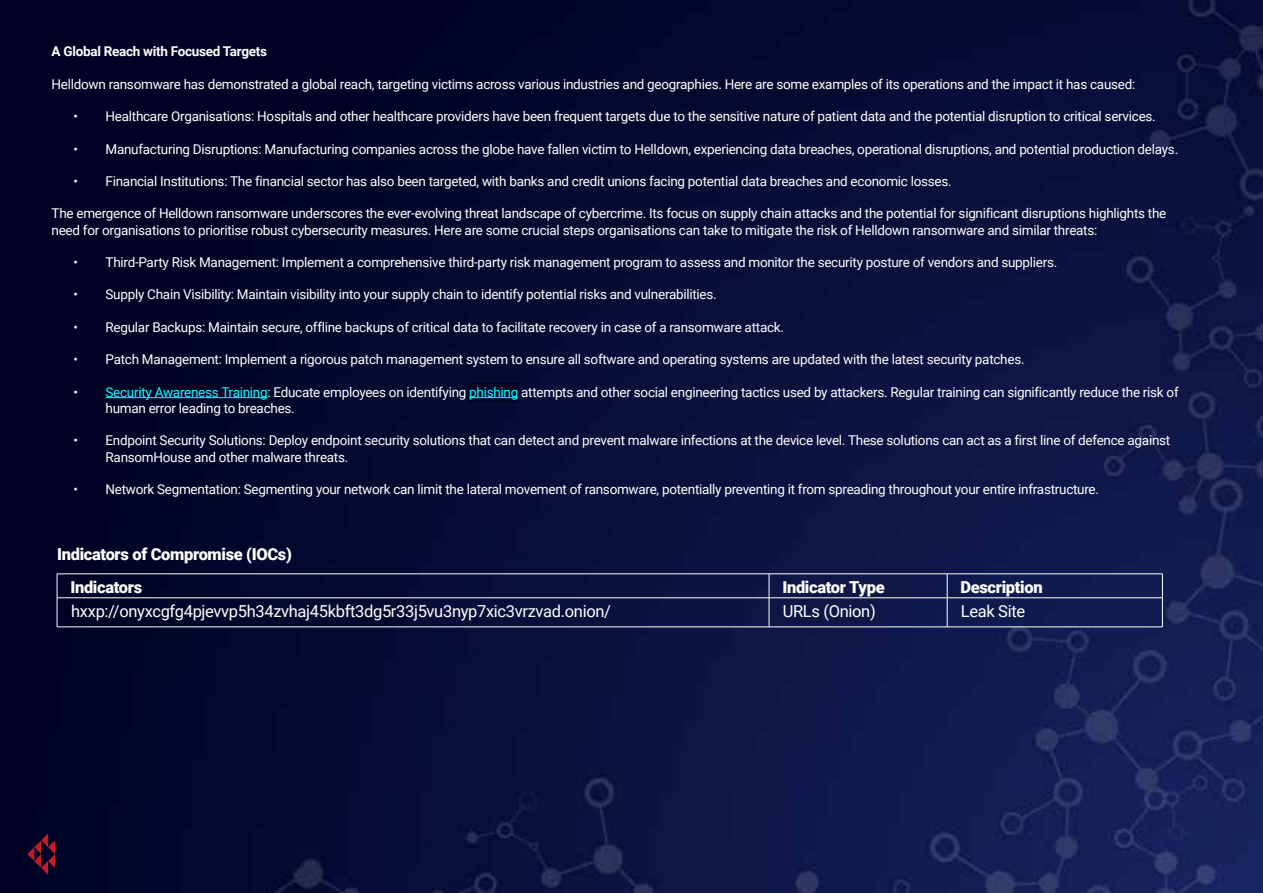
<style>
.page{position:relative;width:1263px;height:893px;background:#fff}
.page>*{position:absolute;margin:0;border:0;box-sizing:border-box;transform-origin:0 0}
.t1{font:16.5px "Roboto";letter-spacing:-.02em;color:#fff}
.t2{font:900 16.5px/32.5px "Roboto";letter-spacing:-.02em;color:#fff}
.t3{font:13.5px/16.2px "Roboto";letter-spacing:-.02em;color:#fff}
.t4{font:700 13.5px "Roboto";letter-spacing:-.02em;color:#fff}
.s1{color:#0ff}
</style>
<div class="page">
<img style="left:0;top:0;width:1263px;height:892px">
<svg style="left:28px;top:833px;width:27px;height:41px"></svg>
<hr style="left:57px;top:573px;width:1105px;height:1px;background:#fff">
<hr style="left:57px;top:597px;width:1105px;height:1px;background:#fff">
<hr style="left:57px;top:626px;width:1105px;height:1px;background:#fff">
<hr style="left:57px;top:574px;width:1px;height:53px;background:#fff">
<hr style="left:769px;top:574px;width:1px;height:53px;background:#fff">
<hr style="left:947px;top:574px;width:1px;height:53px;background:#fff">
<hr style="left:1162px;top:574px;width:1px;height:53px;background:#fff">
<div style="left:103px;top:383px;width:167px;height:19px;background:#000224"></div>
<div style="left:469px;top:383px;width:50px;height:19px;background:#000224"></div>
<hr style="left:106px;top:397px;width:161px;height:1px;background:#0ff">
<hr style="left:469px;top:397px;width:49px;height:1px;background:#0ff">
<p class="t4" style="left:52px;top:42px;width:217px">A Global Reach with Focused Targets</p>
<p class="t3" style="left:52px;top:75px;width:1085px">Helldown ransomware has demonstrated a global reach, targeting victims across various industries and geographies. Here are some examples of its operations and the impact it has caused:</p>
<p class="t3" style="left:73px;top:108px;width:1084px">• Healthcare Organisations: Hospitals and other healthcare providers have been frequent targets due to the sensitive nature of patient data and the potential disruption to critical services.</p>
<p class="t3" style="left:73px;top:140px;width:1106px">• Manufacturing Disruptions: Manufacturing companies across the globe have fallen victim to Helldown, experiencing data breaches, operational disruptions, and potential production delays.</p>
<p class="t3" style="left:73px;top:172px;width:880px">• Financial Institutions: The financial sector has also been targeted, with banks and credit unions facing potential data breaches and economic losses.</p>
<p class="t3" style="left:52px;top:205px;width:1116px">The emergence of Helldown ransomware underscores the ever-evolving threat landscape of cybercrime. Its focus on supply chain attacks and the potential for significant disruptions highlights the need for organisations to prioritise robust cybersecurity measures. Here are some crucial steps organisations can take to mitigate the risk of Helldown ransomware and similar threats:</p>
<p class="t3" style="left:73px;top:253px;width:986px">• Third-Party Risk Management: Implement a comprehensive third-party risk management program to assess and monitor the security posture of vendors and suppliers.</p>
<p class="t3" style="left:73px;top:286px;width:645px">• Supply Chain Visibility: Maintain visibility into your supply chain to identify potential risks and vulnerabilities.</p>
<p class="t3" style="left:73px;top:318px;width:712px">• Regular Backups: Maintain secure, offline backups of critical data to facilitate recovery in case of a ransomware attack.</p>
<p class="t3" style="left:73px;top:351px;width:953px">• Patch Management: Implement a rigorous patch management system to ensure all software and operating systems are updated with the latest security patches.</p>
<p class="t3" style="left:106px;top:383px;width:1075px;text-indent:-32px">• <span class="s1">Security Awareness Training</span>: Educate employees on identifying <span class="s1">phishing</span> attempts and other social engineering tactics used by attackers. Regular training can significantly reduce the risk of human error leading to breaches.</p>
<p class="t3" style="left:106px;top:432px;width:1066px;text-indent:-32px">• Endpoint Security Solutions: Deploy endpoint security solutions that can detect and prevent malware infections at the device level. These solutions can act as a first line of defence against<br>RansomHouse and other malware threats.</p>
<p class="t3" style="left:73px;top:480px;width:1027px">• Network Segmentation: Segmenting your network can limit the lateral movement of ransomware, potentially preventing it from spreading throughout your entire infrastructure.</p>
<p class="t2" style="left:70px;top:537px;width:223px;text-indent:-13px">Indicators of Compromise (IOCs)<br>Indicators</p>
<p class="t2" style="left:782px;top:569px;width:104px">Indicator Type</p>
<p class="t2" style="left:961px;top:570px;width:84px">Description</p>
<p class="t1" style="left:71px;top:599px;width:541px">hxxp://onyxcgfg4pjevvp5h34zvhaj45kbft3dg5r33j5vu3nyp7xic3vrzvad.onion/</p>
<p class="t1" style="left:783px;top:599px;width:95px">URLs (Onion)</p>
<p class="t1" style="left:961px;top:599px;width:66px">Leak Site</p>
</div>
